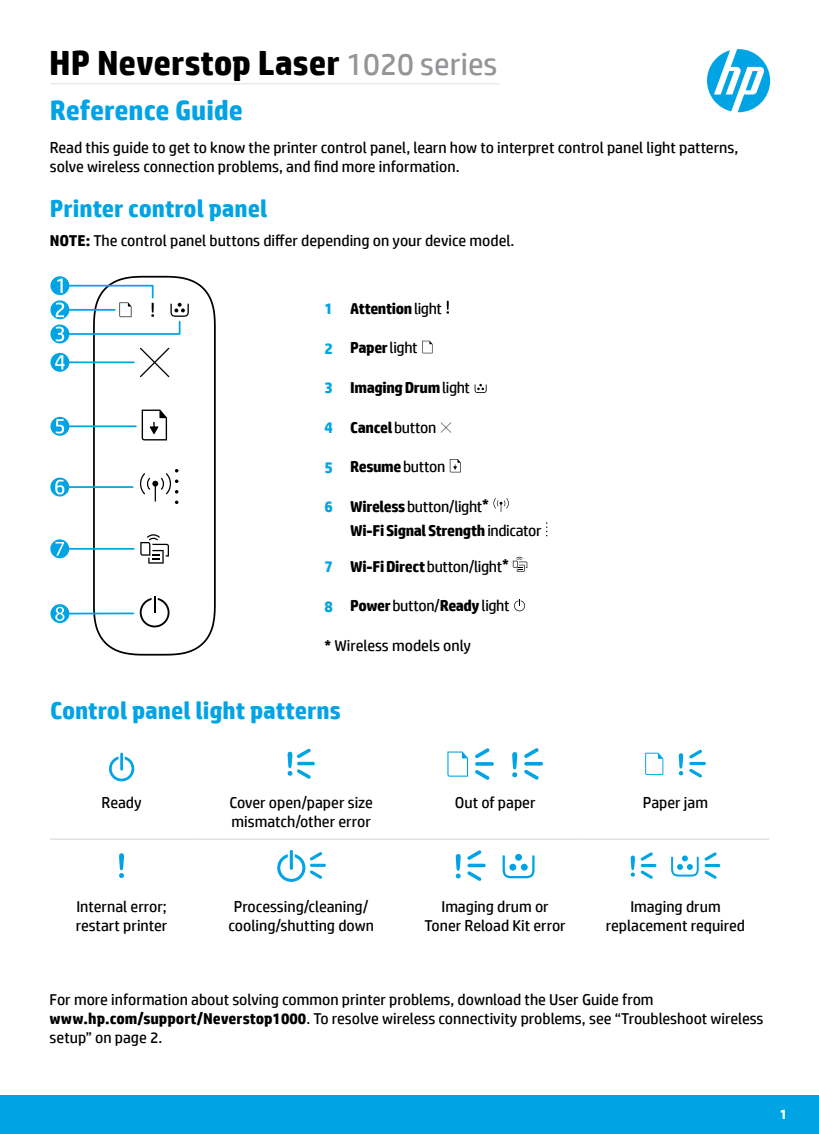
<style>
.page{position:relative;width:819px;height:1134px;background:#fff}
.page>*{position:absolute;margin:0;border:0;box-sizing:border-box;transform-origin:0 0}
.t1{font:700 35px "HP Simplified";color:#000}
.t2{font:700 28px "HP Simplified";color:#00a4e4}
.t3{font:700 24.5px "HP Simplified";color:#00a4e4}
.t4{font:15.75px/18.9px "HP Simplified";color:#000}
.t5{font:700 15.75px/24.3px "HP Simplified";letter-spacing:-.025em;color:#000}
.t6{font:15.75px "HP Simplified";letter-spacing:-.025em;color:#000}
.t7{font:700 14px "HP Simplified";color:#fff}
.s1{font-weight:400;font-size:31.5px;color:#939598}
.s2{font-weight:700}
.s3{color:#00a4e4}
.s4{font-weight:400}
.s5{font-weight:700;color:#00a4e4}
</style>
<div class="page">
<hr style="left:51px;top:83px;width:448px;height:1px;background:#e0e1e2">
<svg style="left:707px;top:49px;width:63px;height:63px"></svg>
<div style="left:0;top:1096px;width:819px;height:38px;background:#00a4e4"></div>
<hr style="left:582px;top:839px;width:187px;height:1px;background:#d1d3d4">
<hr style="left:50px;top:839px;width:144px;height:1px;background:#d1d3d4">
<hr style="left:194px;top:839px;width:215px;height:1px;background:#d1d3d4">
<hr style="left:409px;top:839px;width:173px;height:1px;background:#d1d3d4">
<div style="left:109px;top:756px;width:25px;height:25px;border:3px solid #00a4e4;border-radius:50%"></div>
<div style="left:118px;top:752px;width:7px;height:20px;background:#fff"></div>
<hr style="left:120px;top:753px;width:3px;height:18px;background:#00a4e4">
<hr style="left:297px;top:762px;width:18px;height:3px;background:#00a4e4;border-radius:2px">
<svg style="left:288px;top:749px;width:23px;height:30px"></svg>
<svg style="left:447px;top:751px;width:21px;height:26px"></svg>
<svg style="left:475px;top:762px;width:19px;height:4px"></svg>
<svg style="left:475px;top:748px;width:15px;height:10px"></svg>
<svg style="left:475px;top:770px;width:15px;height:10px"></svg>
<svg style="left:524px;top:762px;width:19px;height:4px"></svg>
<svg style="left:524px;top:748px;width:15px;height:10px"></svg>
<svg style="left:524px;top:770px;width:15px;height:10px"></svg>
<svg style="left:512px;top:752px;width:5px;height:25px"></svg>
<svg style="left:645px;top:753px;width:18px;height:22px"></svg>
<hr style="left:689px;top:762px;width:17px;height:3px;background:#00a4e4;border-radius:2px">
<svg style="left:689px;top:750px;width:13px;height:9px"></svg>
<svg style="left:689px;top:769px;width:13px;height:9px"></svg>
<svg style="left:679px;top:753px;width:4px;height:22px"></svg>
<svg style="left:119px;top:853px;width:5px;height:25px"></svg>
<hr style="left:310px;top:864px;width:16px;height:3px;background:#00a4e4;border-radius:2px">
<svg style="left:310px;top:852px;width:12px;height:9px"></svg>
<svg style="left:310px;top:870px;width:12px;height:9px"></svg>
<div style="left:277px;top:854px;width:28px;height:28px;border:3px solid #00a4e4;border-radius:50%"></div>
<svg style="left:288px;top:849px;width:7px;height:22px"></svg>
<hr style="left:290px;top:850px;width:3px;height:20px;background:#00a4e4;border-radius:2px">
<hr style="left:468px;top:864px;width:18px;height:3px;background:#00a4e4;border-radius:2px">
<svg style="left:467px;top:850px;width:15px;height:10px"></svg>
<svg style="left:467px;top:871px;width:15px;height:10px"></svg>
<svg style="left:456px;top:854px;width:5px;height:24px"></svg>
<svg style="left:503px;top:855px;width:32px;height:23px"></svg>
<hr style="left:641px;top:864px;width:15px;height:3px;background:#00a4e4;border-radius:2px">
<svg style="left:641px;top:852px;width:12px;height:9px"></svg>
<svg style="left:641px;top:870px;width:12px;height:9px"></svg>
<svg style="left:631px;top:856px;width:4px;height:21px"></svg>
<hr style="left:705px;top:864px;width:15px;height:3px;background:#00a4e4;border-radius:2px">
<svg style="left:671px;top:852px;width:46px;height:27px"></svg>
<svg style="left:447px;top:301px;width:2px;height:13px"></svg>
<svg style="left:422px;top:341px;width:11px;height:12px"></svg>
<svg style="left:475px;top:384px;width:12px;height:9px"></svg>
<svg style="left:441px;top:422px;width:10px;height:11px"></svg>
<svg style="left:450px;top:459px;width:11px;height:13px"></svg>
<svg style="left:493px;top:498px;width:16px;height:11px"></svg>
<svg style="left:513px;top:557px;width:14px;height:15px"></svg>
<svg style="left:514px;top:600px;width:11px;height:11px"></svg>
<svg style="left:92px;top:276px;width:124px;height:380px"></svg>
<svg style="left:140px;top:596px;width:30px;height:31px"></svg>
<svg style="left:140px;top:348px;width:29px;height:29px"></svg>
<svg style="left:142px;top:410px;width:25px;height:30px"></svg>
<svg style="left:140px;top:534px;width:29px;height:30px"></svg>
<svg style="left:140px;top:469px;width:38px;height:26px"></svg>
<hr style="left:61px;top:486px;width:72px;height:2px;background:#00a4e4">
<svg style="left:50px;top:478px;width:19px;height:19px"></svg>
<svg style="left:55px;top:480px;width:9px;height:14px"></svg>
<hr style="left:62px;top:425px;width:74px;height:2px;background:#00a4e4">
<svg style="left:50px;top:417px;width:19px;height:19px"></svg>
<svg style="left:56px;top:419px;width:8px;height:15px"></svg>
<hr style="left:61px;top:361px;width:73px;height:2px;background:#00a4e4">
<svg style="left:50px;top:353px;width:19px;height:19px"></svg>
<svg style="left:55px;top:355px;width:10px;height:14px"></svg>
<svg style="left:50px;top:325px;width:19px;height:18px"></svg>
<svg style="left:50px;top:300px;width:19px;height:19px"></svg>
<svg style="left:50px;top:276px;width:19px;height:19px"></svg>
<svg style="left:56px;top:278px;width:133px;height:63px"></svg>
<hr style="left:61px;top:548px;width:73px;height:2px;background:#00a4e4">
<svg style="left:50px;top:539px;width:19px;height:19px"></svg>
<hr style="left:62px;top:613px;width:71px;height:1px;background:#00a4e4">
<svg style="left:50px;top:604px;width:19px;height:19px"></svg>
<svg style="left:55px;top:542px;width:9px;height:14px"></svg>
<svg style="left:55px;top:607px;width:9px;height:14px"></svg>
<h1 class="t1" style="left:49px;top:40px;width:450px">HP Neverstop Laser <span class="s1">1020 series</span></h1>
<h2 class="t2" style="left:50px;top:92px;width:195px">Reference Guide</h2>
<p class="t4" style="left:50px;top:138px;width:690px">Read this guide to get to know the printer control panel, learn how to interpret control panel light patterns, solve wireless connection problems, and find more information.</p>
<h3 class="t3" style="left:50px;top:192px;width:219px">Printer control panel</h3>
<p class="t4" style="left:50px;top:231px;width:466px"><span class="s2">NOTE:</span> The control panel buttons differ depending on your device model.</p>
<p class="t5" style="left:325px;top:296px;width:119px"><span class="s3">1</span> Attention <span class="s4">light</span></p>
<p class="t5" style="left:325px;top:336px;width:95px"><span class="s3">2</span> Paper <span class="s4">light</span></p>
<p class="t5" style="left:325px;top:375px;width:147px"><span class="s3">3</span> Imaging Drum <span class="s4">light</span></p>
<p class="t5" style="left:325px;top:415px;width:113px"><span class="s3">4</span> Cancel <span class="s4">button</span></p>
<p class="t5" style="left:325px;top:455px;width:122px"><span class="s3">5</span> Resume <span class="s4">button</span></p>
<p class="t5" style="left:350px;top:495px;width:193px;text-indent:-26px"><span class="s3">6</span> Wireless <span class="s4">button/light</span>*<br>Wi-Fi Signal Strength <span class="s4">indicator</span></p>
<p class="t5" style="left:325px;top:554px;width:186px"><span class="s3">7</span> Wi-Fi Direct <span class="s4">button/light</span>*</p>
<p class="t6" style="left:325px;top:596px;width:187px"><span class="s5">8</span> <span class="s2">Power</span> button/<span class="s2">Ready</span> light</p>
<p class="t4" style="left:325px;top:636px;width:148px"><span class="s2">*</span> Wireless models only</p>
<h3 class="t3" style="left:50px;top:694px;width:292px">Control panel light patterns</h3>
<p class="t4" style="left:102px;top:793px;width:42px">Ready</p>
<p class="t4" style="left:229px;top:793px;width:145px">Cover open/paper size mismatch/other error</p>
<p class="t4" style="left:455px;top:793px;width:82px">Out of paper</p>
<p class="t4" style="left:643px;top:793px;width:67px">Paper jam</p>
<p class="t4" style="left:76px;top:897px;width:93px">Internal error; restart printer</p>
<p class="t4" style="left:228px;top:897px;width:147px;text-align:center">Processing/cleaning/ cooling/shutting down</p>
<p class="t4" style="left:425px;top:897px;width:143px;text-align:center">Imaging drum or<br>Toner Reload Kit error</p>
<p class="t4" style="left:606px;top:897px;width:141px;text-align:center">Imaging drum replacement required</p>
<p class="t4" style="left:50px;top:990px;width:715px">For more information about solving common printer problems, download the User Guide from <span class="s2">www.hp.com/support/Neverstop1000</span>. To resolve wireless connectivity problems, see “Troubleshoot wireless setup” on page 2.</p>
<p class="t7" style="left:780px;top:1105px;width:9px">1</p>
</div>
